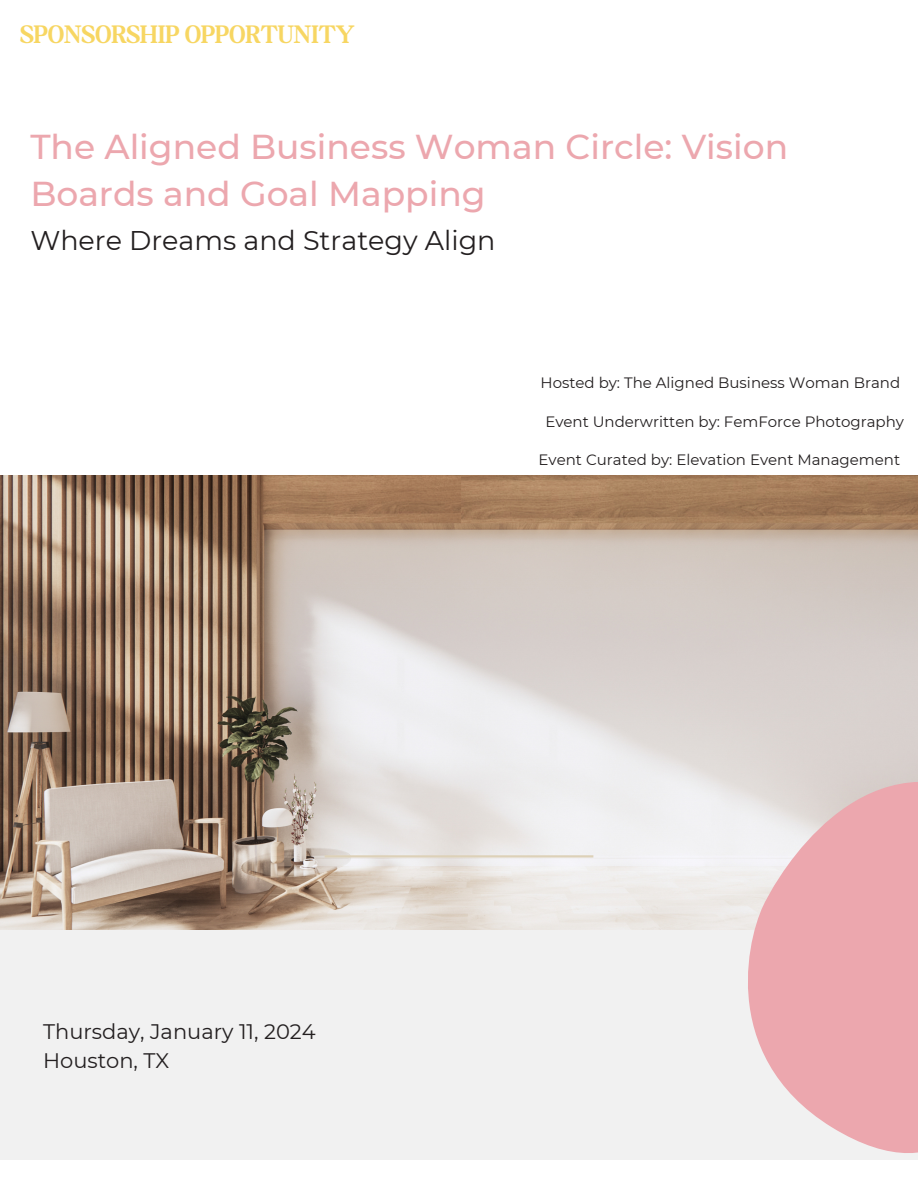
<style>
.page{position:relative;width:918px;height:1188px;background:#fff}
.page>*{position:absolute;margin:0;border:0;box-sizing:border-box;transform-origin:0 0}
.t1{font:500 34.5px/47.2px "Montserrat";color:#eca7ae}
.t2{font:27px "Montserrat";color:#231f20}
.t3{font:700 27px "Boston Angel";color:#f7d662}
.t4{font:21px "Montserrat";color:#231f20}
.t5{font:15px "Montserrat";color:#231f20}
</style>
<div class="page">
<img style="left:0;top:476px;width:918px;height:455px">
<div style="left:0;top:931px;width:918px;height:229px;background:#f1f1f1"></div>
<hr style="left:325px;top:855px;width:268px;height:3px;background:#ddd1b8">
<svg style="left:671px;top:699px;width:247px;height:454px"></svg>
<p class="t3" style="left:20px;top:18px;width:336px">SPONSORSHIP OPPORTUNITY</p>
<p class="t1" style="left:30px;top:123px;width:759px">The Aligned Business Woman Circle: Vision<br>Boards and Goal Mapping</p>
<p class="t2" style="left:30px;top:224px;width:467px">Where Dreams and Strategy Align</p>
<p class="t5" style="left:541px;top:374px;width:361px">Hosted by: The Aligned Business Woman Brand</p>
<p class="t5" style="left:545px;top:412px;width:360px">Event Underwritten by: FemForce Photography</p>
<p class="t5" style="left:539px;top:450px;width:363px">Event Curated by: Elevation Event Management</p>
<p class="t4" style="left:43px;top:1019px;width:274px">Thursday, January 11, 2024</p>
<p class="t4" style="left:43px;top:1048px;width:128px">Houston, TX</p>
</div>
